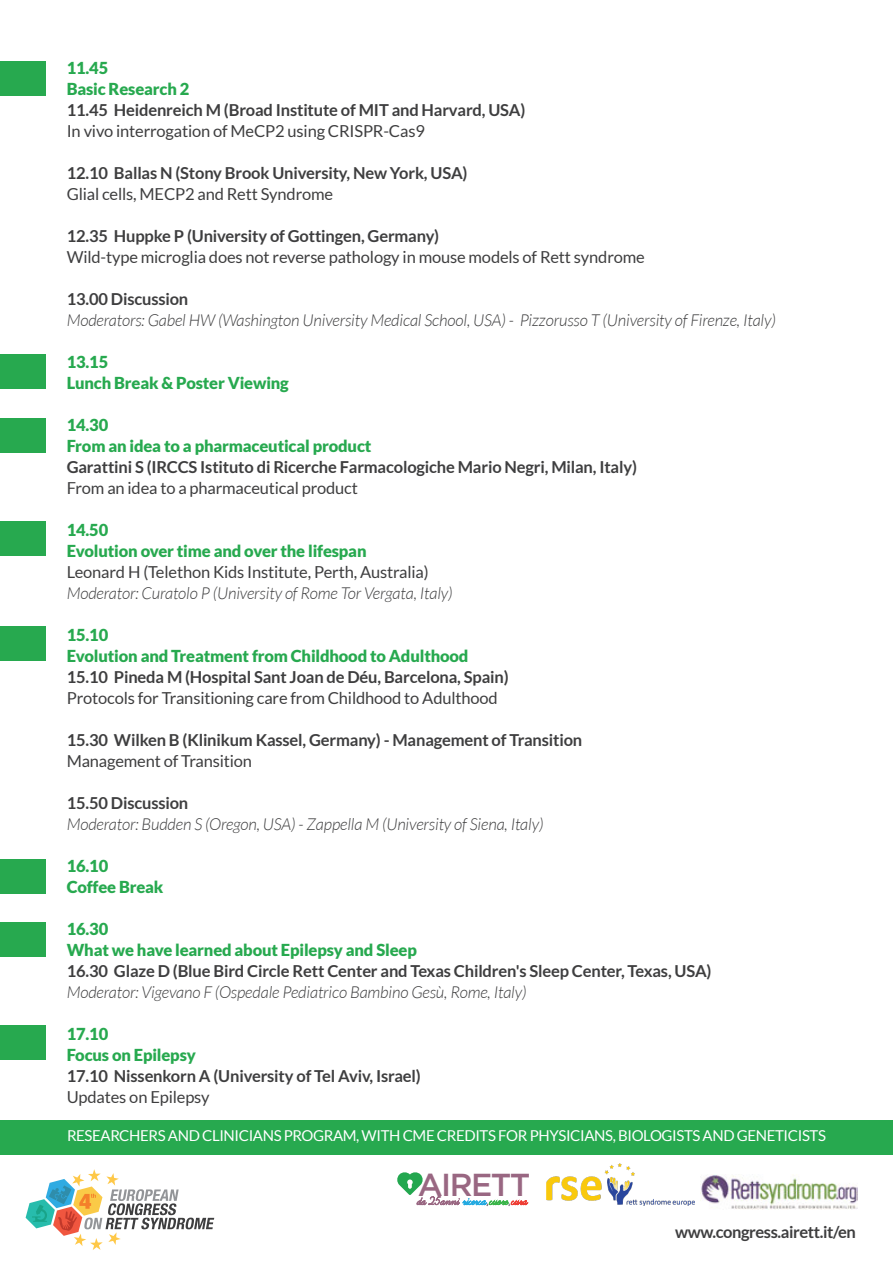
<style>
.page{position:relative;width:893px;height:1263px;background:#fff}
.page>*{position:absolute;margin:0;border:0;box-sizing:border-box;transform-origin:0 0}
.t1{font:500 31.8px "Gotham";letter-spacing:-.05em;color:#996782}
.t2{font:700 16.5px/21px "Lato";letter-spacing:-.01em;color:#3e3e3f}
.t3{font:italic 300 16.5px/21px "Lato";letter-spacing:-.01em;color:#3e3e3f}
.t4{font:16.5px/21px "Lato";letter-spacing:-.01em;color:#3e3e3f}
.t5{font:900 16.5px/21px "Lato";letter-spacing:-.01em;color:#27a94f}
.t6{font:15px "Lato";letter-spacing:-.025em;color:#fff}
.s1{font-weight:900;color:#27a94f}
.s2{font-weight:400}
.s3{font-weight:700}
.s4{font-weight:700;font-style:normal}
.s5{font-weight:900;font-style:normal;color:#27a94f}
.s6{font-weight:400;font-style:normal}
.s7{font-weight:300;font-style:italic}
</style>
<div class="page">
<div style="left:0;top:62px;width:45px;height:34px;background:#27a94f"></div>
<div style="left:0;top:354px;width:45px;height:35px;background:#27a94f"></div>
<div style="left:0;top:419px;width:45px;height:34px;background:#27a94f"></div>
<div style="left:0;top:627px;width:45px;height:34px;background:#27a94f"></div>
<div style="left:0;top:859px;width:45px;height:34px;background:#27a94f"></div>
<div style="left:0;top:922px;width:45px;height:34px;background:#27a94f"></div>
<div style="left:0;top:1025px;width:45px;height:35px;background:#27a94f"></div>
<div style="left:0;top:522px;width:45px;height:34px;background:#27a94f"></div>
<div style="left:0;top:1120px;width:893px;height:35px;background:#27a94f"></div>
<svg style="left:26px;top:1169px;width:188px;height:81px"></svg>
<img style="left:700px;top:1174px;width:157px;height:35px">
<img style="left:546px;top:1163px;width:149px;height:43px">
<svg style="left:397px;top:1172px;width:132px;height:35px"></svg>
<p class="t2" style="left:67px;top:57px;width:460px"><span class="s1">11.45<br>Basic Research 2<br></span>11.45 Heidenreich M (Broad Institute of MIT and Harvard, USA)<br><span class="s2">In vivo interrogation of MeCP2 using CRISPR-Cas9</span></p>
<p class="t2" style="left:67px;top:162px;width:402px">12.10 Ballas N (Stony Brook University, New York, USA)<br><span class="s2">Glial cells, MECP2 and Rett Syndrome</span></p>
<p class="t4" style="left:67px;top:225px;width:580px"><span class="s3">12.35 Huppke P (University of Gottingen, Germany)<br></span>Wild-type microglia does not reverse pathology in mouse models of Rett syndrome</p>
<p class="t3" style="left:67px;top:289px;width:711px"><span class="s4">13.00 Discussion<br></span>Moderators: Gabel HW (Washington University Medical School, USA) - Pizzorusso T (University of Firenze, Italy)</p>
<p class="t5" style="left:67px;top:351px;width:224px">13.15<br>Lunch Break &amp; Poster Viewing</p>
<p class="t2" style="left:67px;top:414px;width:572px"><span class="s1">14.30<br>From an idea to a pharmaceutical product<br></span>Garattini S (IRCCS Istituto di Ricerche Farmacologiche Mario Negri, Milan, Italy)<br><span class="s2">From an idea to a pharmaceutical product</span></p>
<p class="t3" style="left:67px;top:520px;width:387px"><span class="s5">14.50<br>Evolution over time and over the lifespan<br></span><span class="s6">Leonard H (Telethon Kids Institute, Perth, Australia)<br></span>Moderator: Curatolo P (University of Rome Tor Vergata, Italy)</p>
<p class="t4" style="left:67px;top:624px;width:443px"><span class="s1">15.10<br>Evolution and Treatment from Childhood to Adulthood </span><span class="s3">15.10 Pineda M (Hospital Sant Joan de Déu, Barcelona, Spain)<br></span>Protocols for Transitioning care from Childhood to Adulthood</p>
<p class="t2" style="left:67px;top:729px;width:517px">15.30 Wilken B (Klinikum Kassel, Germany) - Management of Transition<br><span class="s2">Management of Transition</span></p>
<p class="t3" style="left:67px;top:793px;width:478px"><span class="s4">15.50 Discussion<br></span>Moderator: Budden S (Oregon, USA) - Zappella M (University of Siena, Italy)</p>
<p class="t5" style="left:67px;top:855px;width:98px">16.10<br>Coffee Break</p>
<p class="t2" style="left:67px;top:918px;width:646px"><span class="s1">16.30<br>What we have learned about Epilepsy and Sleep<br></span>16.30 Glaze D (Blue Bird Circle Rett Center and Texas Children's Sleep Center, Texas, USA)<br><span class="s7">Moderator: Vigevano F (Ospedale Pediatrico Bambino Gesù, Rome, Italy)</span></p>
<p class="t2" style="left:67px;top:1023px;width:356px"><span class="s1">17.10<br>Focus on Epilepsy<br></span>17.10 Nissenkorn A (University of Tel Aviv, Israel)<br><span class="s2">Updates on Epilepsy</span></p>
<p class="t6" style="left:67px;top:1128px;width:760px">RESEARCHERS AND CLINICIANS PROGRAM, WITH CME CREDITS FOR PHYSICIANS, BIOLOGISTS AND GENETICISTS</p>
<p class="t1" style="left:418px;top:1166px;width:114px">AIRETT</p>
<p class="t2" style="left:675px;top:1221px;width:182px">www.congress.airett.it/en</p>
</div>
